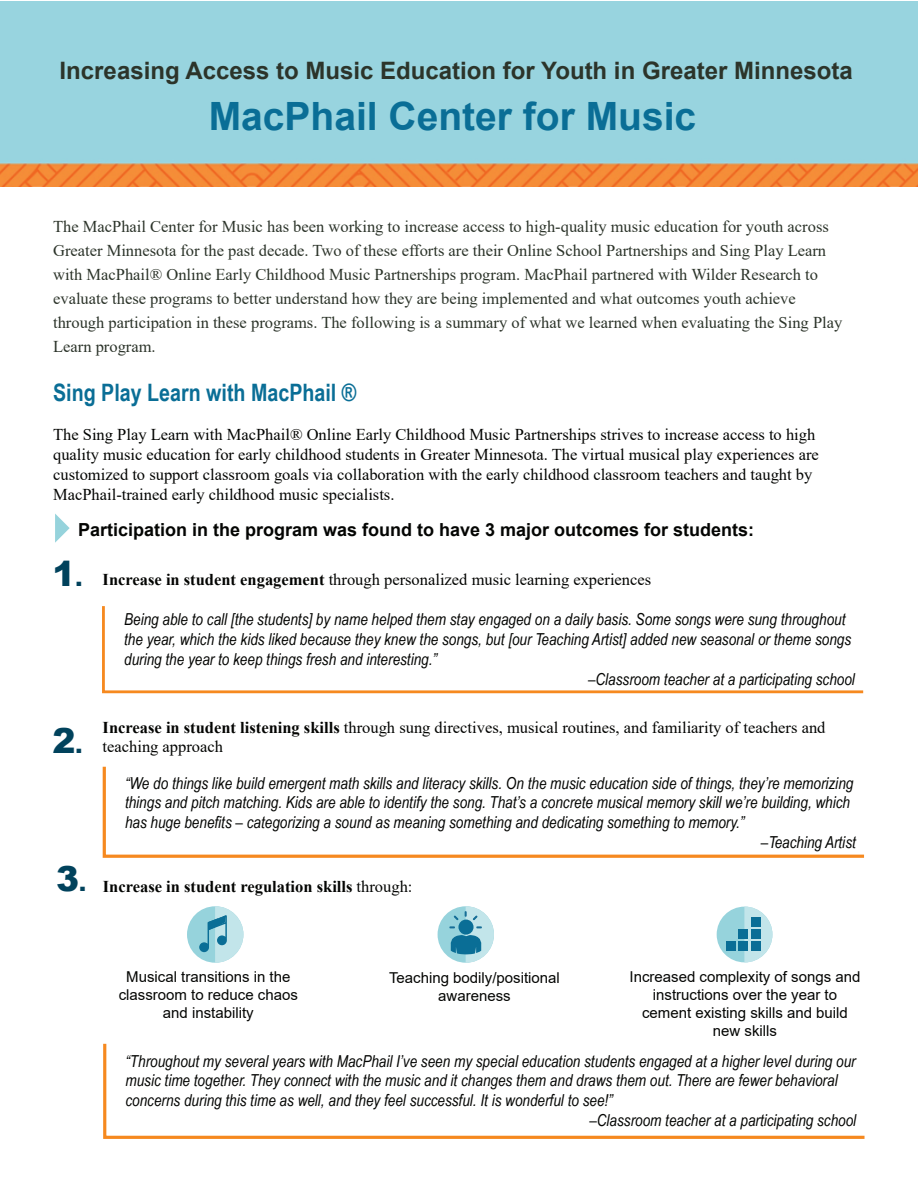
<style>
.page{position:relative;width:918px;height:1188px;background:#fff}
.page>*{position:absolute;margin:0;border:0;box-sizing:border-box;transform-origin:0 0}
.t1{font:700 39px "Arial";color:#0a6e96}
.t2{font:900 34.5px "Arial";color:#01425c}
.t3{font:700 24px "Arial";color:#2c342a}
.t4{font:700 24px "Arial Narrow";color:#0a6e96}
.t5{font:700 18px "Arial";color:#040503}
.t6{font:italic 16.5px "Arial Narrow";color:#040503}
.t7{font:16.5px/19.8px "Times New Roman";color:#040503}
.t8{font:16.5px/24px "Times New Roman";color:#2c342a}
.t9{font:700 16.5px "Times New Roman";color:#040503}
.t10{font:15px/18px "Arial";color:#040503;text-align:center}
.s1{font-family:"Arial";font-weight:900;font-size:34.5px;color:#01425c}
.s2{font-family:"Arial";font-weight:900;font-size:21px;color:#01425c}
.s3{font-weight:700}
.s4{font-size:21px}
.s5{font-weight:400}
</style>
<div class="page">
<img style="left:0;top:2px;width:918px;height:185px">
<svg style="left:102px;top:766px;width:762px;height:92px"></svg>
<svg style="left:103px;top:1043px;width:762px;height:96px"></svg>
<svg style="left:55px;top:514px;width:15px;height:29px"></svg>
<svg style="left:102px;top:606px;width:762px;height:88px"></svg>
<div style="left:717px;top:907px;width:55px;height:55px;background:#96d3dc;border-radius:50%"></div>
<svg style="left:744px;top:907px;width:28px;height:56px"></svg>
<div style="left:727px;top:942px;width:9px;height:9px;background:#0a6e96"></div>
<div style="left:739px;top:942px;width:9px;height:9px;background:#0a6e96"></div>
<div style="left:751px;top:942px;width:9px;height:9px;background:#0a6e96"></div>
<div style="left:739px;top:930px;width:9px;height:9px;background:#0a6e96"></div>
<div style="left:751px;top:930px;width:9px;height:9px;background:#0a6e96"></div>
<div style="left:751px;top:917px;width:9px;height:10px;background:#0a6e96"></div>
<div style="left:187px;top:906px;width:56px;height:57px;background:#96d3dc;border-radius:50%"></div>
<svg style="left:199px;top:906px;width:44px;height:57px"></svg>
<div style="left:200px;top:943px;width:8px;height:8px;background:#0a6e96;border-radius:50%"></div>
<div style="left:218px;top:936px;width:8px;height:9px;background:#0a6e96;border-radius:50%"></div>
<div style="left:438px;top:906px;width:56px;height:57px;background:#96d3dc;border-radius:50%"></div>
<svg style="left:449px;top:906px;width:45px;height:57px"></svg>
<h3 class="t3" style="left:60px;top:54px;width:795px">Increasing Access to Music Education for Youth in Greater Minnesota</h3>
<h1 class="t1" style="left:209px;top:89px;width:489px">MacPhail Center for Music</h1>
<p class="t8" style="left:53px;top:214px;width:791px">The MacPhail Center for Music has been working to increase access to high-quality music education for youth across Greater Minnesota for the past decade. Two of these efforts are their Online School Partnerships and Sing Play Learn with MacPhail® Online Early Childhood Music Partnerships program. MacPhail partnered with Wilder Research to evaluate these programs to better understand how they are being implemented and what outcomes youth achieve through participation in these programs. The following is a summary of what we learned when evaluating the Sing Play Learn program.</p>
<h3 class="t4" style="left:53px;top:374px;width:305px">Sing Play Learn with MacPhail ®</h3>
<p class="t7" style="left:53px;top:424px;width:767px">The Sing Play Learn with MacPhail® Online Early Childhood Music Partnerships strives to increase access to high quality music education for early childhood students in Greater Minnesota. The virtual musical play experiences are customized to support classroom goals via collaboration with the early childhood classroom teachers and taught by MacPhail-trained early childhood music specialists.</p>
<p class="t5" style="left:78px;top:517px;width:678px">Participation in the program was found to have 3 major outcomes for students:</p>
<p class="t7" style="left:52px;top:569px;width:600px"><span class="s1">1</span><span class="s2">.</span> <span class="s3">Increase in student engagement</span> through personalized music learning experiences</p>
<h2 class="t2" style="left:52px;top:715px;width:32px">2<span class="s4">.</span></h2>
<p class="t6" style="left:124px;top:608px;width:723px">Being able to call [the students] by name helped them stay engaged on a daily basis. Some songs were sung throughout</p>
<p class="t6" style="left:124px;top:628px;width:729px">the year, which the kids liked because they knew the songs, but [our Teaching Artist] added new seasonal or theme songs</p>
<p class="t6" style="left:124px;top:648px;width:314px">during the year to keep things fresh and interesting.”</p>
<p class="t6" style="left:588px;top:667px;width:268px">–Classroom teacher at a participating school</p>
<p class="t7" style="left:103px;top:717px;width:724px"><span class="s3">Increase in student listening skills</span> through sung directives, musical routines, and familiarity of teachers and teaching approach</p>
<p class="t6" style="left:125px;top:771px;width:730px">“We do things like build emergent math skills and literacy skills. On the music education side of things, they’re memorizing</p>
<p class="t6" style="left:125px;top:791px;width:727px">things and pitch matching. Kids are able to identify the song. That’s a concrete musical memory skill we’re building, which</p>
<p class="t6" style="left:125px;top:811px;width:621px">has huge benefits – categorizing a sound as meaning something and dedicating something to memory.”</p>
<p class="t6" style="left:761px;top:831px;width:97px">–Teaching Artist</p>
<p class="t9" style="left:56px;top:874px;width:358px"><span class="s1">3</span><span class="s2">.</span> Increase in student regulation skills <span class="s5">through:</span></p>
<p class="t10" style="left:119px;top:968px;width:181px">Musical transitions in the classroom to reduce chaos and instability</p>
<p class="t10" style="left:389px;top:968px;width:172px">Teaching bodily/positional awareness</p>
<p class="t10" style="left:630px;top:968px;width:232px">Increased complexity of songs and instructions over the year to cement existing skills and build new skills</p>
<p class="t6" style="left:125px;top:1049px;width:732px">“Throughout my several years with MacPhail I’ve seen my special education students engaged at a higher level during our</p>
<p class="t6" style="left:125px;top:1069px;width:714px">music time together. They connect with the music and it changes them and draws them out. There are fewer behavioral</p>
<p class="t6" style="left:125px;top:1089px;width:489px">concerns during this time as well, and they feel successful. It is wonderful to see!”</p>
<p class="t6" style="left:589px;top:1109px;width:268px">–Classroom teacher at a participating school</p>
</div>
